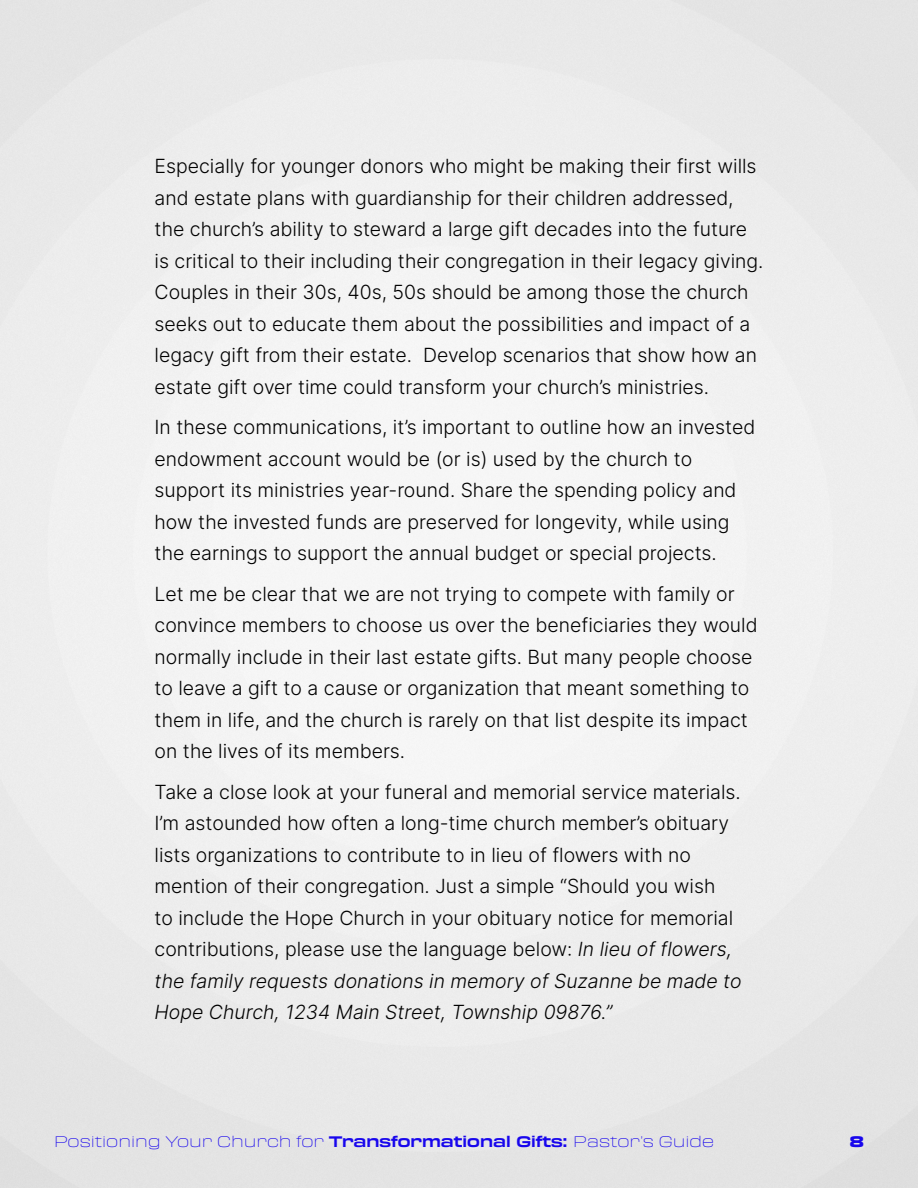
<style>
.page{position:relative;width:918px;height:1188px;background:#fff}
.page>*{position:absolute;margin:0;border:0;box-sizing:border-box;transform-origin:0 0}
.Paragraph_Style_1{font:300 19.5px/31.5px "Inter";color:#000}
.t1{font:100 expanded 15px "Transducer";color:#1806ed}
.t2{font:900 expanded 15px "Transducer";color:#1806ed}
.s1{font-style:italic}
.s2{font-weight:700}
</style>
<div class="page">
<p class="Paragraph_Style_1" style="left:155px;top:150px;width:610px">Especially for younger donors who might be making their first wills and estate plans with guardianship for their children addressed, the church’s ability to steward a large gift decades into the future is critical to their including their congregation in their legacy giving.<br>Couples in their 30s, 40s, 50s should be among those the church seeks out to educate them about the possibilities and impact of a legacy gift from their estate. Develop scenarios that show how an estate gift over time could transform your church’s ministries.</p>
<p class="Paragraph_Style_1" style="left:155px;top:411px;width:602px">In these communications, it’s important to outline how an invested endowment account would be (or is) used by the church to support its ministries year-round. Share the spending policy and how the invested funds are preserved for longevity, while using the earnings to support the annual budget or special projects.</p>
<p class="Paragraph_Style_1" style="left:155px;top:578px;width:605px">Let me be clear that we are not trying to compete with family or convince members to choose us over the beneficiaries they would normally include in their last estate gifts. But many people choose to leave a gift to a cause or organization that meant something to them in life, and the church is rarely on that list despite its impact on the lives of its members.</p>
<p class="Paragraph_Style_1" style="left:155px;top:776px;width:589px">Take a close look at your funeral and memorial service materials.<br>I’m astounded how often a long-time church member’s obituary lists organizations to contribute to in lieu of flowers with no mention of their congregation. Just a simple “Should you wish<br>to include the Hope Church in your obituary notice for memorial contributions, please use the language below: <span class="s1">In lieu of flowers, the family requests donations in memory of Suzanne be made to Hope Church, 1234 Main Street, Township 09876.”</span></p>
<p class="t1" style="left:54px;top:1132px;width:662px">Positioning Your Church for <span class="s2">Transformational Gifts:</span> Pastor’s Guide</p>
<p class="t2" style="left:850px;top:1130px;width:16px">8</p>
</div>
